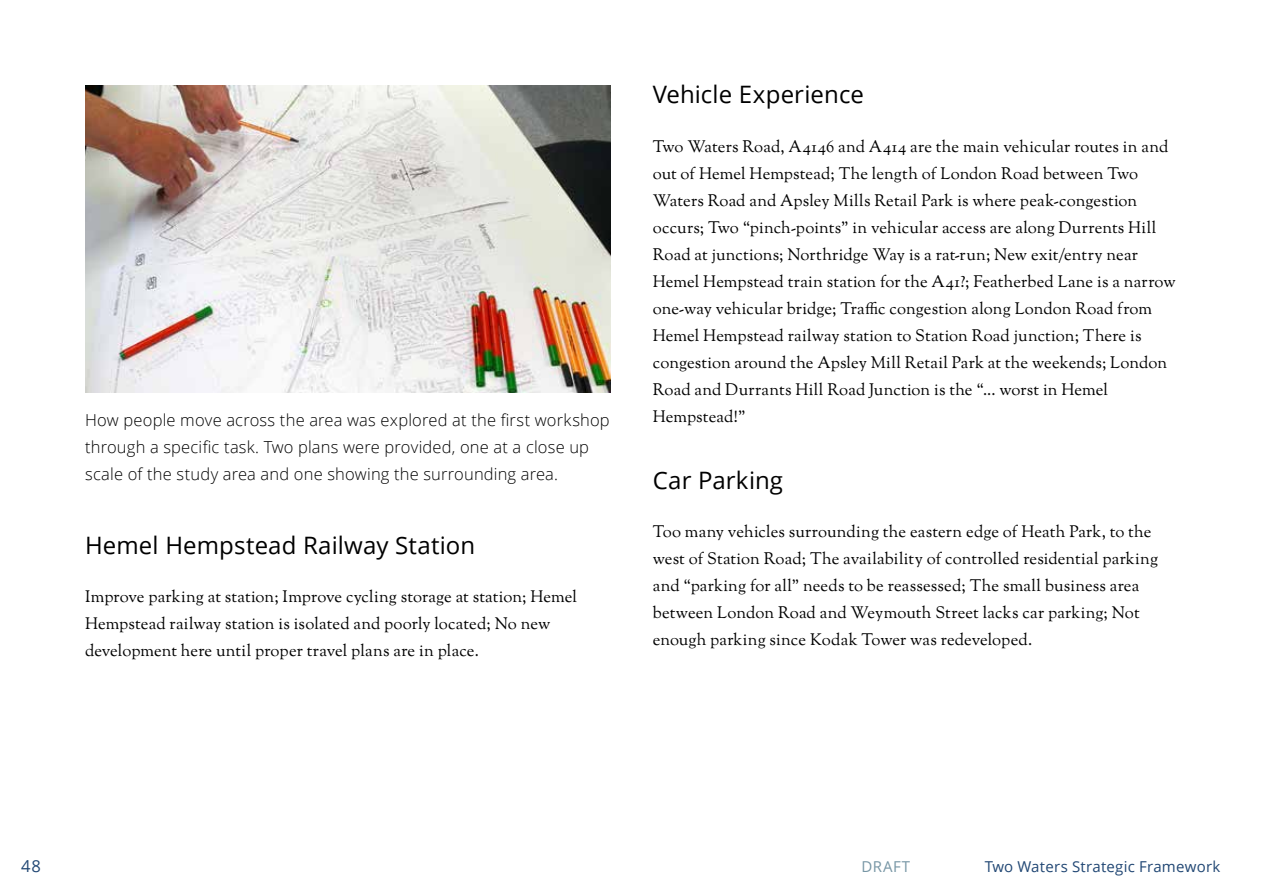
<style>
.page{position:relative;width:1263px;height:893px;background:#fff}
.page>*{position:absolute;margin:0;border:0;box-sizing:border-box;transform-origin:0 0}
.t1{font:24px "Open Sans";letter-spacing:.005em;color:#000}
.t2{font:16.5px/27px "Goudy St M";letter-spacing:.005em;color:#000}
.t3{font:300 16.5px/27px "Open Sans";letter-spacing:.01em;color:#000}
.t4{font:16.5px "Open Sans";color:#214774}
.t5{font:15px "Open Sans";letter-spacing:.015em;color:#214774}
.t6{font:15px "Open Sans";letter-spacing:.05em;color:#7796a5}
</style>
<div class="page">
<img style="left:85px;top:85px;width:525px;height:308px">
<p class="t3" style="left:85px;top:407px;width:526px">How people move across the area was explored at the first workshop through a specific task. Two plans were provided, one at a close up scale of the study area and one showing the surrounding area.</p>
<h1 class="t1" style="left:85px;top:529px;width:392px">Hemel Hempstead Railway Station</h1>
<p class="t2" style="left:85px;top:585px;width:494px">Improve parking at station; Improve cycling storage at station; Hemel<br>Hempstead railway station is isolated and poorly located; No new development here until proper travel plans are in place.</p>
<h1 class="t1" style="left:653px;top:78px;width:213px">Vehicle Experience</h1>
<p class="t2" style="left:653px;top:134px;width:524px">Two Waters Road, A4146 and A414 are the main vehicular routes in and out of Hemel Hempstead; The length of London Road between Two Waters Road and Apsley Mills Retail Park is where peak-congestion occurs; Two “pinch-points” in vehicular access are along Durrents Hill Road at junctions; Northridge Way is a rat-run; New exit/entry near Hemel Hempstead train station for the A41?; Featherbed Lane is a narrow one-way vehicular bridge; Traffic congestion along London Road from Hemel Hempstead railway station to Station Road junction; There is congestion around the Apsley Mill Retail Park at the weekends; London Road and Durrants Hill Road Junction is the “... worst in Hemel Hempstead!”</p>
<h1 class="t1" style="left:653px;top:464px;width:132px">Car Parking</h1>
<p class="t2" style="left:653px;top:519px;width:507px">Too many vehicles surrounding the eastern edge of Heath Park, to the west of Station Road; The availability of controlled residential parking and “parking for all” needs to be reassessed; The small business area between London Road and Weymouth Street lacks car parking; Not enough parking since Kodak Tower was redeveloped.</p>
<p class="t4" style="left:21px;top:854px;width:21px">48</p>
<p class="t6" style="left:861px;top:856px;width:50px">DRAFT</p>
<p class="t5" style="left:985px;top:856px;width:237px">Two Waters Strategic Framework</p>
</div>
